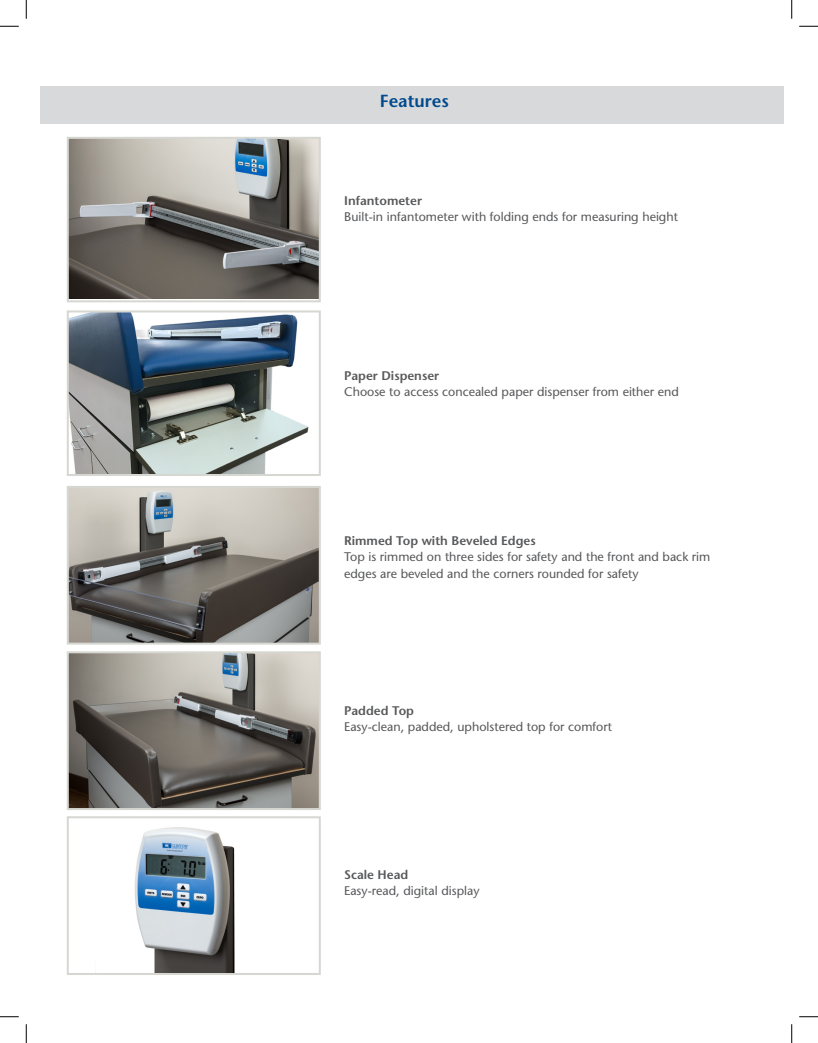
<style>
.page{position:relative;width:818px;height:1043px;background:#fff}
.page>*{position:absolute;margin:0;border:0;box-sizing:border-box;transform-origin:0 0}
.t1{font:600 17.5px "Stone Sans Std";color:#004a8d}
.t2{font:500 12.5px/16.2px "Stone Sans Std";color:#57585a}
.t3{font:600 12.5px "Stone Sans Std";color:#57585a}
</style>
<div class="page">
<div style="left:40px;top:86px;width:743px;height:37px;background:#d8d9db"></div>
<img style="left:70px;top:140px;width:248px;height:158px">
<div style="left:67px;top:137px;width:254px;height:165px;border:2px solid #d7d7d2"></div>
<img style="left:70px;top:313px;width:239px;height:160px">
<div style="left:67px;top:310px;width:254px;height:166px;border:2px solid #d7d7d2"></div>
<img style="left:70px;top:489px;width:248px;height:152px">
<div style="left:67px;top:486px;width:254px;height:158px;border:2px solid #d7d7d2"></div>
<img style="left:70px;top:654px;width:248px;height:153px">
<div style="left:67px;top:651px;width:254px;height:159px;border:2px solid #d7d7d2"></div>
<img style="left:134px;top:827px;width:101px;height:145px">
<div style="left:67px;top:816px;width:254px;height:159px;border:2px solid #d7d7d2"></div>
<svg style="left:0;top:25px;width:19px;height:2px"></svg>
<svg style="left:799px;top:25px;width:19px;height:2px"></svg>
<svg style="left:0;top:1016px;width:19px;height:1px"></svg>
<svg style="left:799px;top:1016px;width:19px;height:1px"></svg>
<svg style="left:25px;top:0;width:2px;height:19px"></svg>
<svg style="left:25px;top:1024px;width:2px;height:18px"></svg>
<svg style="left:791px;top:0;width:1px;height:19px"></svg>
<svg style="left:791px;top:1024px;width:1px;height:18px"></svg>
<h1 class="t1" style="left:380px;top:90px;width:71px">Features</h1>
<p class="t3" style="left:344px;top:193px;width:79px">Infantometer</p>
<p class="t2" style="left:344px;top:209px;width:335px">Built-in infantometer with folding ends for measuring height</p>
<p class="t3" style="left:344px;top:368px;width:97px">Paper Dispenser</p>
<p class="t2" style="left:344px;top:383px;width:336px">Choose to access concealed paper dispenser from either end</p>
<p class="t3" style="left:344px;top:533px;width:193px">Rimmed Top with Beveled Edges</p>
<p class="t2" style="left:344px;top:549px;width:368px">Top is rimmed on three sides for safety and the front and back rim edges are beveled and the corners rounded for safety</p>
<p class="t3" style="left:344px;top:703px;width:71px">Padded Top</p>
<p class="t2" style="left:344px;top:718px;width:269px">Easy-clean, padded, upholstered top for comfort</p>
<p class="t3" style="left:344px;top:867px;width:66px">Scale Head</p>
<p class="t2" style="left:344px;top:882px;width:137px">Easy-read, digital display</p>
</div>
